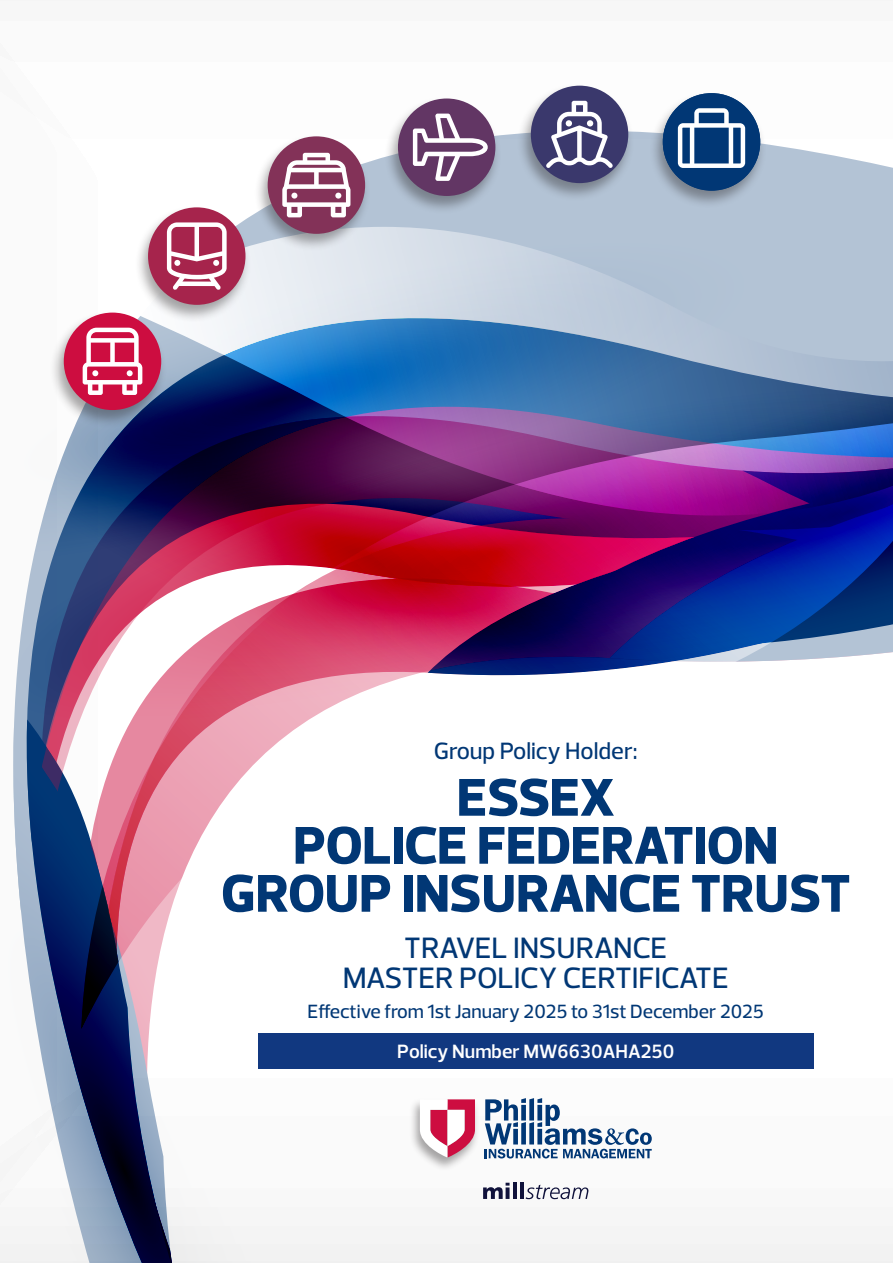
<style>
.page{position:relative;width:893px;height:1263px;background:#fff}
.page>*{position:absolute;margin:0;border:0;box-sizing:border-box;transform-origin:0 0}
.t1{font:800 54px "Prelo";color:#013775}
.t2{font:500 30px "Prelo";color:#013775}
.t3{font:500 24px "Prelo";color:#013775}
.t4{font:600 19.65px "Prelo";color:#fff}
.t5{font:500 19.5px "Prelo";color:#013775}
</style>
<div class="page">
<svg style="left:363px;top:1033px;width:530px;height:230px"></svg>
<svg style="left:252px;top:131px;width:481px;height:93px;background:#bbc9d9"></svg>
<svg style="left:733px;top:144px;width:160px;height:83px;background:#bccada"></svg>
<div style="left:797px;top:227px;width:96px;height:109px;background:#b3c3d5"></div>
<svg style="left:252px;top:224px;width:545px;height:90px;background:#c5d1df"></svg>
<svg style="left:857px;top:336px;width:36px;height:320px;background:#3d55a1"></svg>
<svg style="left:0;top:795px;width:363px;height:468px"></svg>
<img style="left:13px;top:314px;width:844px;height:481px">
<div style="left:134px;top:206px;width:118px;height:117px;background:#231f20;opacity:.4"></div>
<div style="left:148px;top:207px;width:97px;height:98px;background:#a6244c;border-radius:50%"></div>
<svg style="left:167px;top:222px;width:60px;height:68px"></svg>
<div style="left:254px;top:135px;width:117px;height:117px;background:#231f20;opacity:.4"></div>
<div style="left:268px;top:136px;width:97px;height:98px;background:#833258;border-radius:50%"></div>
<svg style="left:282px;top:153px;width:68px;height:64px"></svg>
<div style="left:384px;top:96px;width:118px;height:118px;background:#231f20;opacity:.4"></div>
<div style="left:398px;top:99px;width:97px;height:97px;background:#623664;border-radius:50%"></div>
<svg style="left:413px;top:114px;width:75px;height:67px"></svg>
<div style="left:517px;top:84px;width:117px;height:117px;background:#231f20;opacity:.4"></div>
<div style="left:531px;top:86px;width:97px;height:97px;background:#3a386c;border-radius:50%"></div>
<svg style="left:546px;top:101px;width:67px;height:67px"></svg>
<div style="left:649px;top:92px;width:117px;height:117px;background:#231f20;opacity:.4"></div>
<div style="left:663px;top:93px;width:97px;height:98px;background:#013775;border-radius:50%"></div>
<svg style="left:678px;top:108px;width:67px;height:60px"></svg>
<div style="left:50px;top:310px;width:117px;height:118px;background:#231f20;opacity:.4"></div>
<div style="left:64px;top:313px;width:97px;height:97px;background:#cd0d40;border-radius:50%"></div>
<svg style="left:83px;top:328px;width:59px;height:67px"></svg>
<div style="left:258px;top:1033px;width:555px;height:36px;background:#113880"></div>
<svg style="left:485px;top:1098px;width:167px;height:60px"></svg>
<div style="left:409px;top:1098px;width:71px;height:73px;background:#231f20;opacity:.4"></div>
<svg style="left:420px;top:1099px;width:55px;height:58px"></svg>
<svg style="left:483px;top:1183px;width:27px;height:16px"></svg>
<hr style="left:513px;top:1182px;width:4px;height:17px;background:#10123b">
<hr style="left:520px;top:1182px;width:4px;height:17px;background:#10123b">
<svg style="left:526px;top:1185px;width:62px;height:14px"></svg>
<p class="t3" style="left:434px;top:736px;width:205px">Group Policy Holder:</p>
<p class="t1" style="left:457px;top:764px;width:160px">ESSEX</p>
<p class="t1" style="left:293px;top:812px;width:487px">POLICE FEDERATION</p>
<p class="t1" style="left:221px;top:860px;width:631px">GROUP INSURANCE TRUST</p>
<p class="t2" style="left:404px;top:929px;width:264px">TRAVEL INSURANCE</p>
<p class="t2" style="left:343px;top:959px;width:387px">MASTER POLICY CERTIFICATE</p>
<p class="t5" style="left:307px;top:999px;width:458px">Effective from 1st January 2025 to 31st December 2025</p>
<p class="t4" style="left:397px;top:1039px;width:278px">Policy Number MW6630AHA250</p>
</div>
